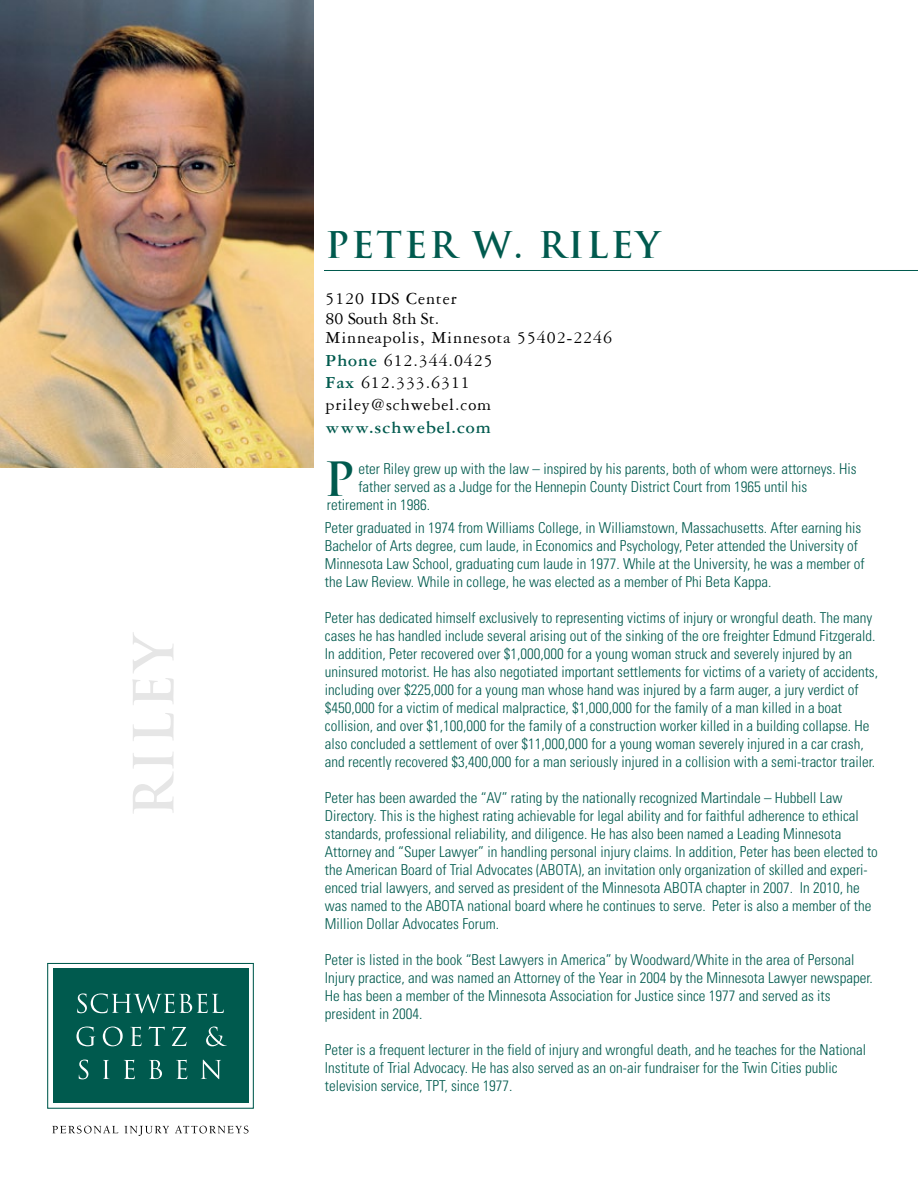
<style>
.page{position:relative;width:918px;height:1188px;background:#fff}
.page>*{position:absolute;margin:0;border:0;box-sizing:border-box;transform-origin:0 0}
.t1{font:700 54px "Trajan";color:#e6e6e6}
.t2{font:700 46.2px "Trajan";color:#005a4e}
.t3{font:700 36px "Trajan";letter-spacing:.065em;color:#005a4e}
.t4{font:18px/19.4px "Garamond Three";letter-spacing:.05em;color:#000}
.t5{font:700 18px "Garamond Three";letter-spacing:.05em;color:#005a4e}
.t6{font:300 condensed 15px/18px "Univers";color:#005a4e}
.s1{font-weight:700;color:#005a4e}
</style>
<div class="page">
<div style="left:47px;top:963px;width:207px;height:146px;background:#fff;border:1px solid #005a4e"></div>
<div style="left:53px;top:969px;width:195px;height:134px;background:#005a4e"></div>
<svg style="left:77px;top:993px;width:147px;height:20px"></svg>
<svg style="left:76px;top:1027px;width:19px;height:19px"></svg>
<svg style="left:103px;top:1027px;width:20px;height:19px"></svg>
<svg style="left:130px;top:1027px;width:12px;height:19px"></svg>
<svg style="left:149px;top:1027px;width:16px;height:19px"></svg>
<svg style="left:172px;top:1027px;width:14px;height:19px"></svg>
<svg style="left:206px;top:1027px;width:21px;height:19px"></svg>
<svg style="left:79px;top:1060px;width:9px;height:19px"></svg>
<svg style="left:103px;top:1060px;width:7px;height:19px"></svg>
<svg style="left:124px;top:1060px;width:11px;height:19px"></svg>
<svg style="left:149px;top:1060px;width:13px;height:19px"></svg>
<svg style="left:176px;top:1060px;width:11px;height:19px"></svg>
<svg style="left:201px;top:1060px;width:20px;height:19px"></svg>
<svg style="left:52px;top:1126px;width:66px;height:7px"></svg>
<svg style="left:175px;top:1126px;width:73px;height:7px"></svg>
<svg style="left:125px;top:1126px;width:44px;height:10px"></svg>
<hr style="left:324px;top:270px;width:594px;height:1px;background:#005a4e">
<img style="left:0;top:0;width:314px;height:468px">
<h1 class="t1" style="left:120px;top:817px;width:189px;rotate:-90deg">RILEY</h1>
<h3 class="t3" style="left:326px;top:223px;width:336px">PETER W. RILEY</h3>
<p class="t4" style="left:326px;top:289px;width:288px">5120 IDS Center<br>80 South 8th St.<br>Minneapolis, Minnesota 55402-2246</p>
<p class="t4" style="left:326px;top:349px;width:169px;line-height:22.4px"><span class="s1">Phone</span> 612.344.0425<br><span class="s1">Fax</span> 612.333.6311 priley@schwebel.com</p>
<p class="t5" style="left:326px;top:417px;width:167px">www.schwebel.com</p>
<h2 class="t2" style="left:324px;top:451px;width:32px">P</h2>
<p class="t6" style="left:325px;top:519px;width:541px">Peter graduated in 1974 from Williams College, in Williamstown, Massachusetts. After earning his Bachelor of Arts degree, cum laude, in Economics and Psychology, Peter attended the University of Minnesota Law School, graduating cum laude in 1977. While at the University, he was a member of the Law Review. While in college, he was elected as a member of Phi Beta Kappa.</p>
<p class="t6" style="left:325px;top:609px;width:555px">Peter has dedicated himself exclusively to representing victims of injury or wrongful death. The many cases he has handled include several arising out of the sinking of the ore freighter Edmund Fitzgerald.<br>In addition, Peter recovered over $1,000,000 for a young woman struck and severely injured by an uninsured motorist. He has also negotiated important settlements for victims of a variety of accidents, including over $225,000 for a young man whose hand was injured by a farm auger, a jury verdict of $450,000 for a victim of medical malpractice, $1,000,000 for the family of a man killed in a boat collision, and over $1,100,000 for the family of a construction worker killed in a building collapse. He also concluded a settlement of over $11,000,000 for a young woman severely injured in a car crash, and recently recovered $3,400,000 for a man seriously injured in a collision with a semi-tractor trailer.</p>
<p class="t6" style="left:325px;top:789px;width:555px">Peter has been awarded the “AV” rating by the nationally recognized Martindale – Hubbell Law Directory. This is the highest rating achievable for legal ability and for faithful adherence to ethical standards, professional reliability, and diligence. He has also been named a Leading Minnesota Attorney and “Super Lawyer” in handling personal injury claims. In addition, Peter has been elected to the American Board of Trial Advocates (ABOTA), an invitation only organization of skilled and experi&shy;enced trial lawyers, and served as president of the Minnesota ABOTA chapter in 2007. In 2010, he was named to the ABOTA national board where he continues to serve. Peter is also a member of the Million Dollar Advocates Forum.</p>
<p class="t6" style="left:325px;top:951px;width:549px">Peter is listed in the book “Best Lawyers in America” by Woodward/White in the area of Personal Injury practice, and was named an Attorney of the Year in 2004 by the Minnesota Lawyer newspaper.<br>He has been a member of the Minnesota Association for Justice since 1977 and served as its president in 2004.</p>
<p class="t6" style="left:325px;top:1041px;width:543px">Peter is a frequent lecturer in the field of injury and wrongful death, and he teaches for the National<br>Institute of Trial Advocacy. He has also served as an on-air fundraiser for the Twin Cities public television service, TPT, since 1977.</p>
<p class="t6" style="left:358px;top:460px;width:500px">eter Riley grew up with the law – inspired by his parents, both of whom were attorneys. His</p>
<p class="t6" style="left:358px;top:478px;width:450px">father served as a Judge for the Hennepin County District Court from 1965 until his</p>
<p class="t6" style="left:327px;top:495px;width:105px">retirement in 1986.</p>
</div>
